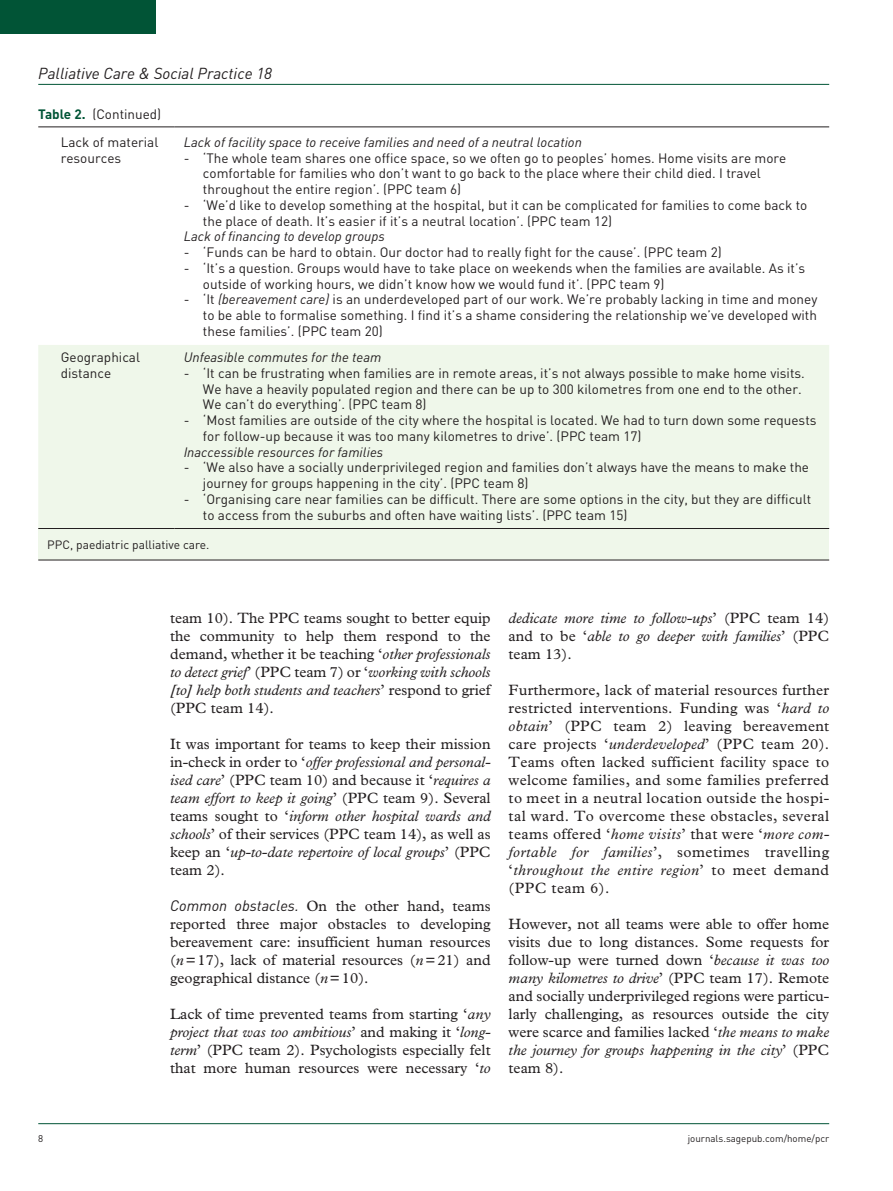
<style>
.page{position:relative;width:893px;height:1191px;background:#fff}
.page>*{position:absolute;margin:0;border:0;box-sizing:border-box;transform-origin:0 0}
.t1{font:italic 15.75px "DIN";color:#231f20}
.t2{font:15px/18px "Plantin Std";color:#231f20;text-align:justify}
.t3{font:italic 15px/18px "Plantin Std";color:#231f20;text-align:justify}
.t4{font:13.5px/15.8px "DIN";color:#231f20}
.t5{font:italic 13.5px "DIN";color:#231f20}
.t6{font:12px "DIN";color:#231f20}
.t7{font:9.75px "DIN";color:#231f20}
.s1{font-weight:700;color:#015436}
.s2{font-style:italic}
.s3{font-family:"DIN";font-style:italic}
.s4{font-style:normal}
</style>
<div class="page">
<hr style="left:38px;top:84px;width:791px;height:1px;background:#015436">
<hr style="left:38px;top:1123px;width:791px;height:1px;background:#015436">
<div style="left:0;top:0;width:155px;height:34px;background:#015436"></div>
<div style="left:38px;top:528px;width:791px;height:31px;background:#eff7ea"></div>
<hr style="left:38px;top:559px;width:791px;height:1px;background:#231f20">
<svg style="left:38px;top:127px;width:791px;height:1px"></svg>
<div style="left:38px;top:345px;width:791px;height:183px;background:#eff7ea"></div>
<hr style="left:38px;top:528px;width:137px;height:1px;background:#231f20">
<hr style="left:175px;top:528px;width:654px;height:1px;background:#231f20">
<hr style="left:38px;top:126px;width:137px;height:1px;background:#231f20">
<hr style="left:175px;top:126px;width:654px;height:1px;background:#231f20">
<p class="t1" style="left:38px;top:63px;width:235px">Palliative Care &amp; Social Practice 18</p>
<p class="t4" style="left:38px;top:106px;width:125px"><span class="s1">Table 2.</span> (Continued)</p>
<p class="t4" style="left:61px;top:134px;width:99px">Lack of material resources</p>
<p class="t5" style="left:184px;top:134px;width:400px">Lack of facility space to receive families and need of a neutral location</p>
<p class="t4" style="left:203px;top:150px;width:585px;text-indent:-19px">- ‘The whole team shares one office space, so we often go to peoples’ homes. Home visits are more comfortable for families who don’t want to go back to the place where their child died. I travel throughout the entire region’. (PPC team 6)</p>
<p class="t4" style="left:203px;top:197px;width:606px;text-indent:-19px">- ‘We’d like to develop something at the hospital, but it can be complicated for families to come back to the place of death. It’s easier if it’s a neutral location’. (PPC team 12)</p>
<p class="t5" style="left:184px;top:228px;width:203px">Lack of financing to develop groups</p>
<p class="t4" style="left:184px;top:244px;width:540px">- ‘Funds can be hard to obtain. Our doctor had to really fight for the cause’. (PPC team 2)</p>
<p class="t4" style="left:203px;top:260px;width:604px;text-indent:-19px">- ‘It’s a question. Groups would have to take place on weekends when the families are available. As it’s outside of working hours, we didn’t know how we would fund it’. (PPC team 9)</p>
<p class="t4" style="left:203px;top:291px;width:616px;text-align:justify;text-indent:-19px">- ‘It <span class="s2">(bereavement care)</span> is an underdeveloped part of our work. We’re probably lacking in time and money to be able to formalise something. I find it’s a shame considering the relationship we’ve developed with these families’. (PPC team 20)</p>
<p class="t4" style="left:61px;top:349px;width:81px">Geographical distance</p>
<p class="t5" style="left:184px;top:349px;width:199px">Unfeasible commutes for the team</p>
<p class="t4" style="left:203px;top:365px;width:603px;text-indent:-19px">- ‘It can be frustrating when families are in remote areas, it’s not always possible to make home visits.<br>We have a heavily populated region and there can be up to 300 kilometres from one end to the other.<br>We can’t do everything’. (PPC team 8)</p>
<p class="t4" style="left:203px;top:412px;width:615px;text-indent:-19px">- ‘Most families are outside of the city where the hospital is located. We had to turn down some requests for follow-up because it was too many kilometres to drive’. (PPC team 17)</p>
<p class="t5" style="left:184px;top:443px;width:201px">Inaccessible resources for families</p>
<p class="t4" style="left:203px;top:459px;width:608px;text-indent:-19px">- ‘We also have a socially underprivileged region and families don’t always have the means to make the journey for groups happening in the city’. (PPC team 8)</p>
<p class="t4" style="left:203px;top:491px;width:610px;text-indent:-19px">- ‘Organising care near families can be difficult. There are some options in the city, but they are difficult to access from the suburbs and often have waiting lists’. (PPC team 15)</p>
<p class="t6" style="left:47px;top:537px;width:164px">PPC, paediatric palliative care.</p>
<p class="t2" style="left:170px;top:609px;width:322px">team 10). The PPC teams sought to better equip the community to help them respond to the demand, whether it be teaching ‘<span class="s2">other professionals to detect grief</span>’ (PPC team 7) or ‘<span class="s2">working with schools [to] help both students and teachers</span>’ respond to grief (PPC team 14).</p>
<p class="t2" style="left:170px;top:735px;width:322px">It was important for teams to keep their mission in-check in order to ‘<span class="s2">offer professional and personal&shy;ised care</span>’ (PPC team 10) and because it ‘<span class="s2">requires a team effort to keep it going</span>’ (PPC team 9). Several teams sought to ‘<span class="s2">inform other hospital wards and schools</span>’ of their services (PPC team 14), as well as keep an ‘<span class="s2">up-to-date repertoire of local groups</span>’ (PPC team 2).</p>
<p class="t2" style="left:170px;top:897px;width:322px"><span class="s3">Common obstacles.</span> On the other hand, teams reported three major obstacles to developing bereavement care: insufficient human resources (<span class="s2">n</span>=17), lack of material resources (<span class="s2">n</span>=21) and geographical distance (<span class="s2">n</span>=10).</p>
<p class="t2" style="left:170px;top:1005px;width:322px">Lack of time prevented teams from starting ‘<span class="s2">any project that was too ambitious</span>’ and making it ‘<span class="s2">long&shy;term</span>’ (PPC team 2). Psychologists especially felt that more human resources were necessary ‘<span class="s2">to</span></p>
<p class="t3" style="left:509px;top:609px;width:322px">dedicate more time to follow-ups<span class="s4">’ (PPC team 14) and to be ‘</span>able to go deeper with families<span class="s4">’ (PPC team 13).</span></p>
<p class="t2" style="left:509px;top:681px;width:322px">Furthermore, lack of material resources further restricted interventions. Funding was ‘<span class="s2">hard to obtain</span>’ (PPC team 2) leaving bereavement care projects ‘<span class="s2">underdeveloped</span>’ (PPC team 20).<br>Teams often lacked sufficient facility space to welcome families, and some families preferred to meet in a neutral location outside the hospi&shy;tal ward. To overcome these obstacles, several teams offered ‘<span class="s2">home visits</span>’ that were ‘<span class="s2">more com&shy;fortable for families</span>’, sometimes travelling ‘<span class="s2">throughout the entire region</span>’ to meet demand (PPC team 6).</p>
<p class="t2" style="left:509px;top:915px;width:322px">However, not all teams were able to offer home visits due to long distances. Some requests for follow-up were turned down ‘<span class="s2">because it was too many kilometres to drive</span>’ (PPC team 17). Remote and socially underprivileged regions were particu&shy;larly challenging, as resources outside the city were scarce and families lacked ‘<span class="s2">the means to make the journey for groups happening in the city</span>’ (PPC team 8).</p>
<p class="t7" style="left:38px;top:1132px;width:7px">8</p>
<p class="t7" style="left:688px;top:1132px;width:143px">journals.sagepub.com/home/pcr</p>
</div>
